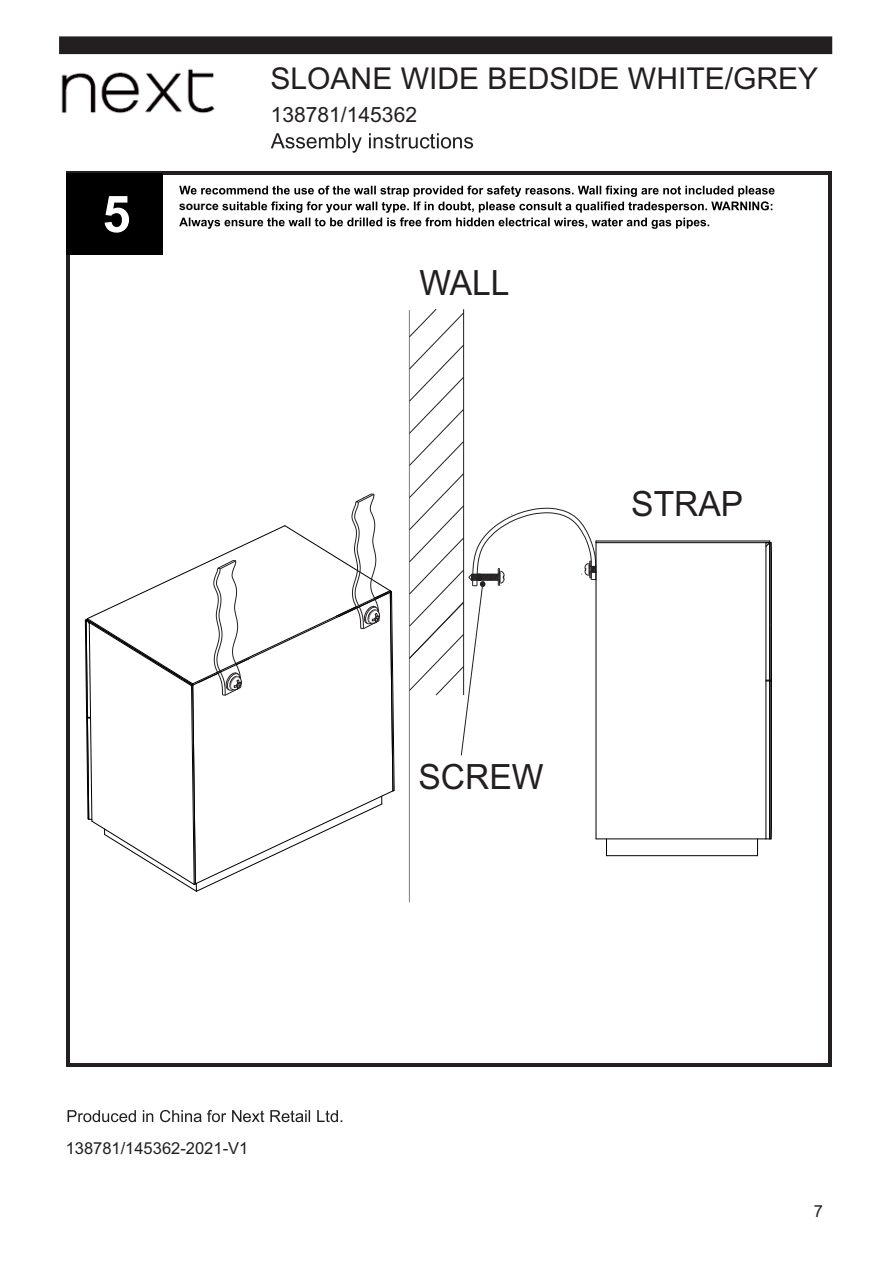
<style>
.page{position:relative;width:893px;height:1263px;background:#fff}
.page>*{position:absolute;margin:0;border:0;box-sizing:border-box;transform-origin:0 0}
.t1{font:700 50.7px "Arial";color:#fff}
.t2{font:34.8px "Arial";color:#231f20;scale:.96 1}
.t3{font:30px "Arial";color:#231f20}
.t4{font:21px "Arial";color:#231f20}
.t5{font:16.5px "Arial";color:#231f20}
.t6{font:700 12px "Arial";color:#000}
</style>
<div class="page">
<svg style="left:68px;top:1110px;width:274px;height:12px"></svg>
<img style="left:61px;top:69px;width:154px;height:45px">
<svg style="left:271px;top:133px;width:202px;height:20px"></svg>
<svg style="left:59px;top:36px;width:774px;height:19px;background:#312e2f"></svg>
<hr style="left:66px;top:171px;width:762px;height:4px;background:#231f20">
<svg style="left:828px;top:171px;width:3px;height:4px"></svg>
<hr style="left:66px;top:175px;width:3px;height:414px;background:#231f20">
<hr style="left:828px;top:175px;width:3px;height:418px;background:#231f20">
<hr style="left:66px;top:589px;width:3px;height:478px;background:#231f20">
<hr style="left:66px;top:1063px;width:762px;height:4px;background:#231f20">
<hr style="left:828px;top:593px;width:3px;height:470px;background:#231f20">
<svg style="left:828px;top:1063px;width:3px;height:4px"></svg>
<hr style="left:409px;top:310px;width:1px;height:592px;background:#7d7d80">
<svg style="left:179px;top:186px;width:596px;height:43px"></svg>
<svg style="left:409px;top:309px;width:188px;height:447px"></svg>
<hr style="left:596px;top:541px;width:174px;height:1px;background:#000">
<hr style="left:596px;top:839px;width:170px;height:1px;background:#000">
<hr style="left:596px;top:543px;width:1px;height:296px;background:#000">
<hr style="left:766px;top:543px;width:1px;height:296px;background:#000">
<hr style="left:596px;top:542px;width:170px;height:1px;background:#000">
<svg style="left:606px;top:840px;width:1px;height:15px"></svg>
<svg style="left:757px;top:840px;width:1px;height:16px"></svg>
<hr style="left:606px;top:855px;width:151px;height:1px;background:#000">
<hr style="left:769px;top:625px;width:1px;height:47px;background:#000">
<hr style="left:769px;top:681px;width:1px;height:47px;background:#000">
<hr style="left:771px;top:625px;width:1px;height:47px;background:#000">
<hr style="left:771px;top:681px;width:1px;height:47px;background:#000">
<svg style="left:766px;top:672px;width:6px;height:10px"></svg>
<svg style="left:766px;top:828px;width:6px;height:12px"></svg>
<hr style="left:771px;top:728px;width:1px;height:111px;background:#000">
<hr style="left:769px;top:728px;width:1px;height:111px;background:#000">
<hr style="left:769px;top:543px;width:1px;height:81px;background:#000">
<svg style="left:765px;top:541px;width:7px;height:12px"></svg>
<hr style="left:771px;top:543px;width:1px;height:81px;background:#000">
<div style="left:66px;top:173px;width:96px;height:82px;background:#000"></div>
<svg style="left:85px;top:494px;width:310px;height:398px"></svg>
<h1 class="t1" style="left:102px;top:195px;width:30px">5</h1>
<p class="t6" style="left:179px;top:201px;width:41px">source</p>
<p class="t3" style="left:270px;top:68px;width:549px">SLOANE WIDE BEDSIDE WHITE/GREY</p>
<p class="t4" style="left:271px;top:106px;width:148px">138781/145362</p>
<p class="t2" style="left:419px;top:270px;width:95px">WALL</p>
<p class="t2" style="left:631px;top:491px;width:118px">STRAP</p>
<p class="t2" style="left:418px;top:764px;width:132px">SCREW</p>
<p class="t5" style="left:66px;top:1142px;width:184px">138781/145362-2021-V1</p>
<p class="t5" style="left:814px;top:1205px;width:11px">7</p>
</div>
